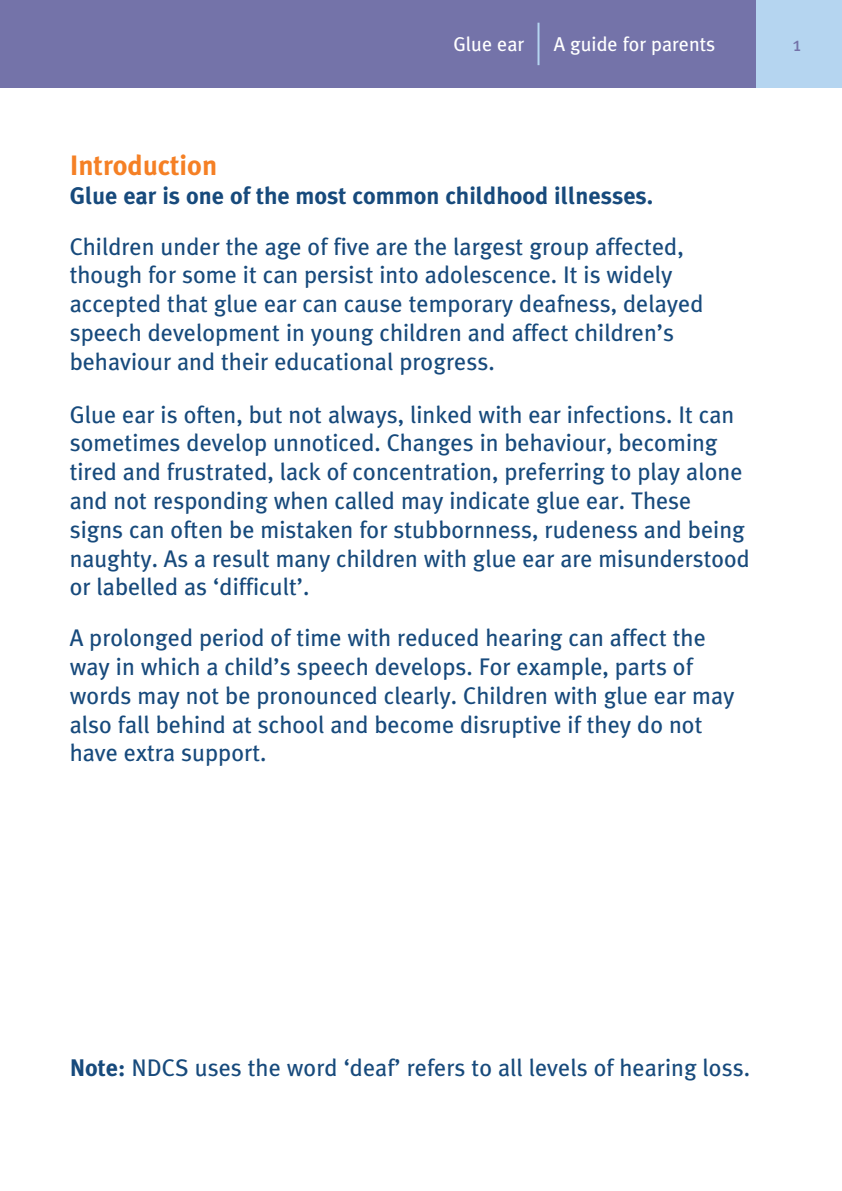
<style>
.page{position:relative;width:842px;height:1191px;background:#fff}
.page>*{position:absolute;margin:0;border:0;box-sizing:border-box;transform-origin:0 0}
.t1{font:700 28px "Meta Plus";color:#f58025}
.t2{font:24px/28.8px "Meta Plus";color:#174a7c}
.t3{font:700 24px "Meta Plus";color:#174a7c}
.t4{font:20px "Meta Plus";color:#fff}
.t5{font:20px "Meta Plus";color:#7473a9}
.s1{font-weight:700}
</style>
<div class="page">
<div style="left:0;top:0;width:842px;height:88px;background:#7473a9"></div>
<div style="left:757px;top:0;width:85px;height:88px;background:#b5d5f0"></div>
<hr style="left:537px;top:23px;width:2px;height:42px;background:#b5d5f0">
<p class="t4" style="left:453px;top:32px;width:72px">Glue ear</p>
<p class="t4" style="left:554px;top:32px;width:163px">A guide for parents</p>
<p class="t5" style="left:793px;top:33px;width:10px">1</p>
<p class="t1" style="left:70px;top:149px;width:149px">Introduction</p>
<p class="t3" style="left:70px;top:181px;width:585px">Glue ear is one of the most common childhood illnesses.</p>
<p class="t2" style="left:70px;top:231px;width:635px">Children under the age of five are the largest group affected, though for some it can persist into adolescence. It is widely accepted that glue ear can cause temporary deafness, delayed speech development in young children and affect children’s behaviour and their educational progress.</p>
<p class="t2" style="left:70px;top:399px;width:682px">Glue ear is often, but not always, linked with ear infections. It can sometimes develop unnoticed. Changes in behaviour, becoming tired and frustrated, lack of concentration, preferring to play alone and not responding when called may indicate glue ear. These signs can often be mistaken for stubbornness, rudeness and being naughty. As a result many children with glue ear are misunderstood or labelled as ‘difficult’.</p>
<p class="t2" style="left:70px;top:623px;width:666px">A prolonged period of time with reduced hearing can affect the way in which a child’s speech develops. For example, parts of words may not be pronounced clearly. Children with glue ear may also fall behind at school and become disruptive if they do not have extra support.</p>
<p class="t2" style="left:70px;top:1053px;width:682px"><span class="s1">Note:</span> NDCS uses the word ‘deaf’ refers to all levels of hearing loss.</p>
</div>
